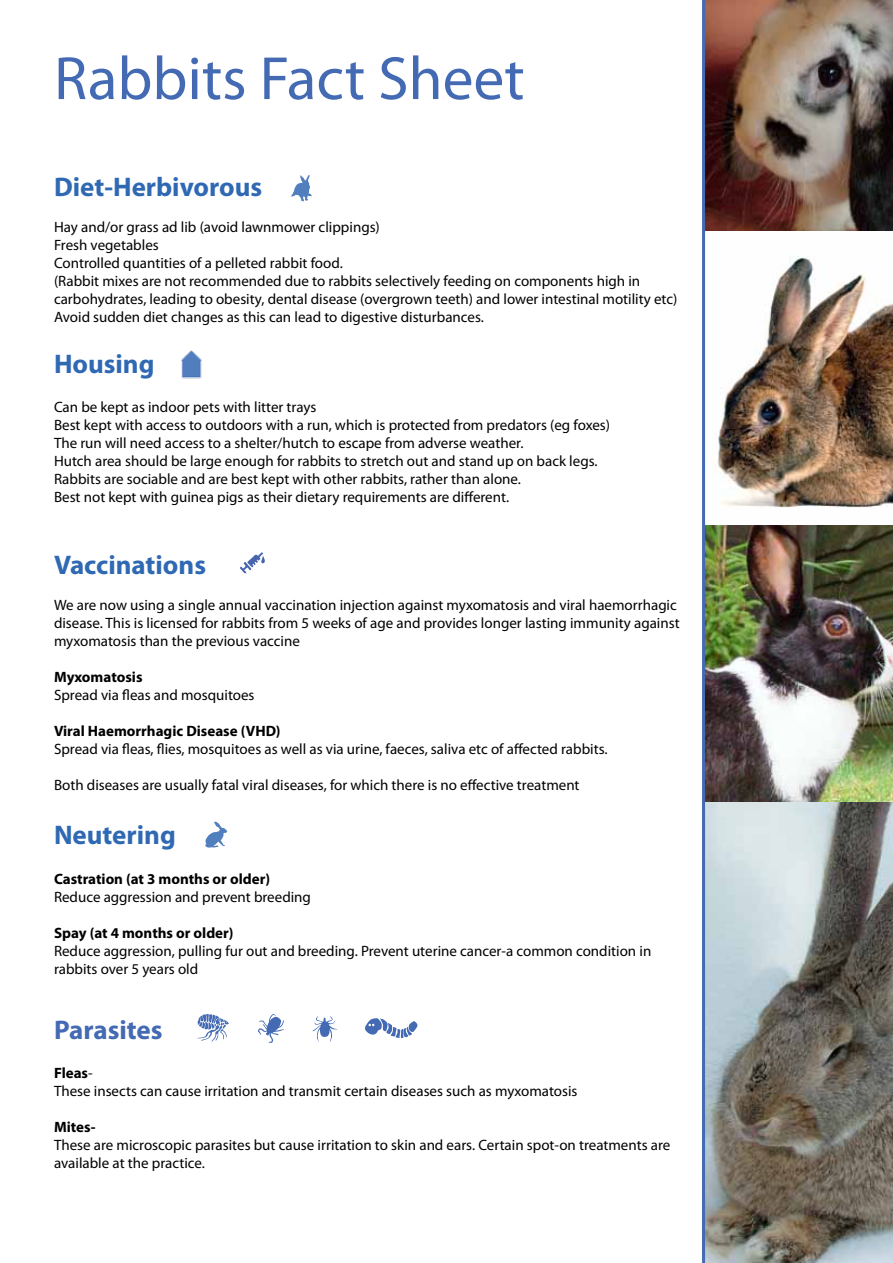
<style>
.page{position:relative;width:893px;height:1263px;background:#fff}
.page>*{position:absolute;margin:0;border:0;box-sizing:border-box;transform-origin:0 0}
.t1{font:61.5px "Myriad Pro";color:#436ab3}
.t2{font:700 27px "Myriad Pro";color:#3069b3}
.t3{font:700 27px "Myriad Pro";color:#436ab3}
.t4{font:15px/18px "Myriad Pro";color:#000}
.t5{font:700 15px "Myriad Pro";color:#000}
.s1{font-weight:700}
</style>
<div class="page">
<img style="left:705px;top:0;width:188px;height:232px">
<img style="left:705px;top:232px;width:188px;height:294px">
<img style="left:705px;top:526px;width:188px;height:276px">
<img style="left:705px;top:802px;width:188px;height:461px">
<hr style="left:702px;top:0;width:3px;height:1263px;background:#436ab3">
<svg style="left:240px;top:552px;width:25px;height:22px"></svg>
<svg style="left:197px;top:1014px;width:32px;height:28px"></svg>
<svg style="left:258px;top:1014px;width:26px;height:29px"></svg>
<svg style="left:312px;top:1016px;width:26px;height:26px"></svg>
<svg style="left:365px;top:1018px;width:53px;height:20px"></svg>
<img style="left:181px;top:350px;width:21px;height:29px">
<svg style="left:205px;top:822px;width:22px;height:26px"></svg>
<svg style="left:291px;top:175px;width:21px;height:26px"></svg>
<h1 class="t1" style="left:54px;top:41px;width:472px">Rabbits Fact Sheet</h1>
<h2 class="t2" style="left:54px;top:170px;width:210px">Diet-Herbivorous</h2>
<p class="t4" style="left:54px;top:218px;width:625px">Hay and/or grass ad lib (avoid lawnmower clippings)<br>Fresh vegetables<br>Controlled quantities of a pelleted rabbit food.<br>(Rabbit mixes are not recommended due to rabbits selectively feeding on components high in carbohydrates, leading to obesity, dental disease (overgrown teeth) and lower intestinal motility etc)<br>Avoid sudden diet changes as this can lead to digestive disturbances.</p>
<h2 class="t2" style="left:54px;top:346px;width:102px">Housing</h2>
<p class="t4" style="left:54px;top:398px;width:558px">Can be kept as indoor pets with litter trays<br>Best kept with access to outdoors with a run, which is protected from predators (eg foxes)<br>The run will need access to a shelter/hutch to escape from adverse weather.<br>Hutch area should be large enough for rabbits to stretch out and stand up on back legs.<br>Rabbits are sociable and are best kept with other rabbits, rather than alone.<br>Best not kept with guinea pigs as their dietary requirements are different.</p>
<h2 class="t2" style="left:54px;top:548px;width:154px">Vaccinations</h2>
<p class="t4" style="left:54px;top:596px;width:627px">We are now using a single annual vaccination injection against myxomatosis and viral haemorrhagic disease. This is licensed for rabbits from 5 weeks of age and provides longer lasting immunity against myxomatosis than the previous vaccine</p>
<p class="t5" style="left:54px;top:667px;width:90px">Myxomatosis</p>
<p class="t4" style="left:54px;top:686px;width:202px">Spread via fleas and mosquitoes</p>
<p class="t5" style="left:54px;top:721px;width:228px">Viral Haemorrhagic Disease (VHD)</p>
<p class="t4" style="left:54px;top:740px;width:555px">Spread via fleas, flies, mosquitoes as well as via urine, faeces, saliva etc of affected rabbits.</p>
<p class="t4" style="left:54px;top:776px;width:527px">Both diseases are usually fatal viral diseases, for which there is no effective treatment</p>
<h2 class="t2" style="left:54px;top:818px;width:123px">Neutering</h2>
<p class="t5" style="left:54px;top:869px;width:218px">Castration (at 3 months or older)</p>
<p class="t4" style="left:54px;top:888px;width:258px">Reduce aggression and prevent breeding</p>
<p class="t5" style="left:54px;top:923px;width:181px">Spay (at 4 months or older)</p>
<p class="t4" style="left:54px;top:942px;width:599px">Reduce aggression, pulling fur out and breeding. Prevent uterine cancer-a common condition in rabbits over 5 years old</p>
<h2 class="t3" style="left:54px;top:1012px;width:110px">Parasites</h2>
<p class="t4" style="left:54px;top:1064px;width:525px"><span class="s1">Fleas</span>-<br>These insects can cause irritation and transmit certain diseases such as myxomatosis</p>
<p class="t5" style="left:54px;top:1117px;width:43px">Mites-</p>
<p class="t4" style="left:54px;top:1136px;width:618px">These are microscopic parasites but cause irritation to skin and ears. Certain spot-on treatments are available at the practice.</p>
</div>
